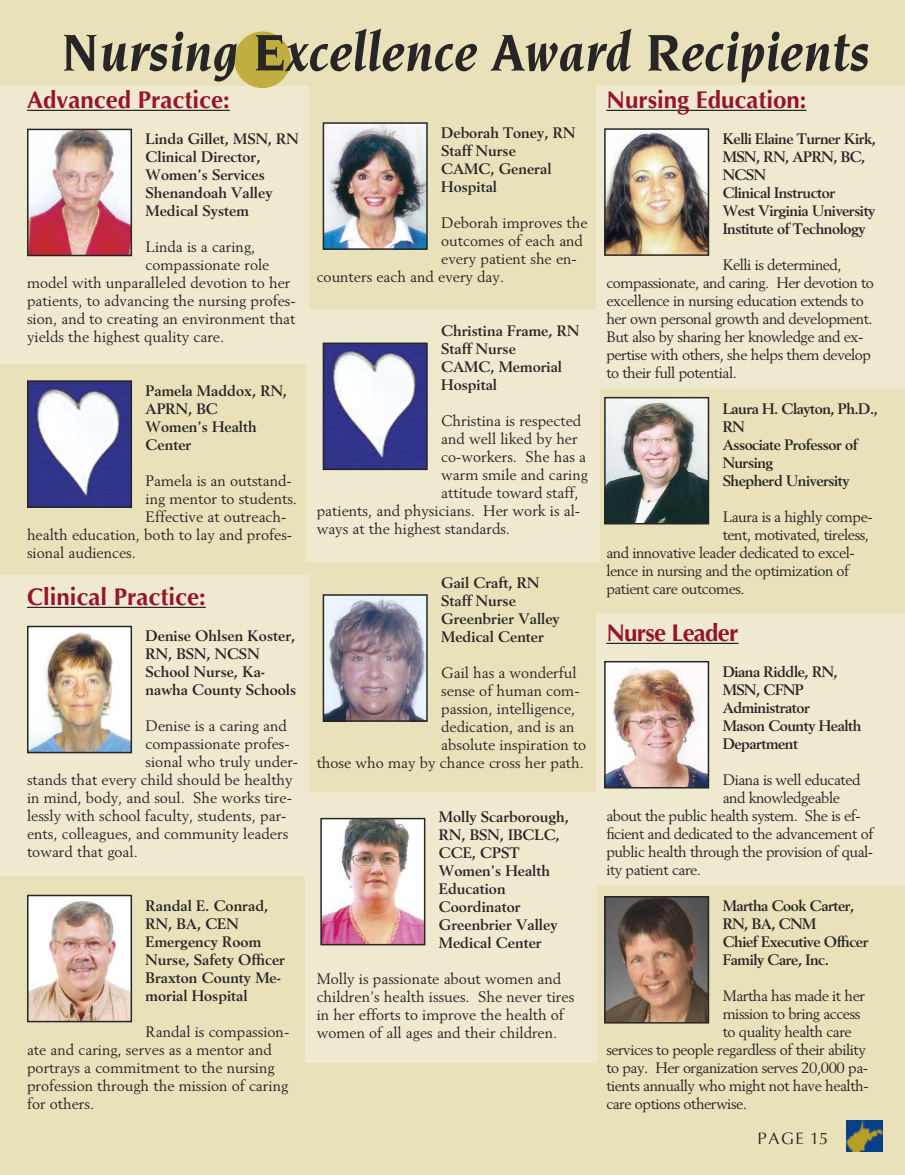
<style>
.page{position:relative;width:905px;height:1175px;background:#fff}
.page>*{position:absolute;margin:0;border:0;box-sizing:border-box;transform-origin:0 0}
.t1{font:italic 700 55.65px "Novarese";color:#272525;scale:.94 1}
.t2{font:700 24px "Optima";color:#96152c}
.t3{font:700 24px "Optima";letter-spacing:-.03em;color:#96152c}
.t4{font:16.5px "Optima";letter-spacing:.1em;color:#272525}
.t5{font:15px/18px "Berling";color:#272525}
.t6{font:15px/18px "Berling";letter-spacing:-.03em;color:#272525}
.t7{font:700 15px/18px "Berling";color:#272525}
.t8{font:700 15px/18px "Berling";letter-spacing:-.03em;color:#272525}
</style>
<div class="page">
<div style="left:0;top:0;width:904px;height:1174px;background:#e8e1ba"></div>
<div style="left:0;top:575px;width:308px;height:300px;background:#eee9cf"></div>
<div style="left:0;top:86px;width:308px;height:277px;background:#eee9cf"></div>
<div style="left:596px;top:86px;width:308px;height:303px;background:#eee9cf"></div>
<div style="left:596px;top:612px;width:308px;height:273px;background:#eee9cf"></div>
<div style="left:306px;top:792px;width:290px;height:270px;background:#eee9cf"></div>
<div style="left:306px;top:310px;width:293px;height:252px;background:#eee9cf"></div>
<div style="left:234px;top:32px;width:57px;height:56px;background:#c0af3e;border-radius:50%"></div>
<hr style="left:27px;top:110px;width:203px;height:1px;background:#272525">
<hr style="left:27px;top:607px;width:179px;height:1px;background:#272525">
<hr style="left:606px;top:110px;width:200px;height:1px;background:#272525">
<hr style="left:606px;top:643px;width:132px;height:1px;background:#272525">
<img style="left:30px;top:132px;width:99px;height:121px">
<div style="left:27px;top:129px;width:105px;height:127px;border:2px solid #272525"></div>
<img style="left:30px;top:383px;width:99px;height:122px">
<div style="left:27px;top:380px;width:105px;height:128px;border:2px solid #272525"></div>
<img style="left:30px;top:629px;width:99px;height:121px">
<div style="left:27px;top:626px;width:105px;height:127px;border:2px solid #272525"></div>
<img style="left:30px;top:897px;width:99px;height:122px">
<div style="left:27px;top:894px;width:105px;height:128px;border:2px solid #272525"></div>
<img style="left:325px;top:125px;width:100px;height:122px">
<div style="left:322px;top:122px;width:106px;height:128px;border:2px solid #272525"></div>
<img style="left:607px;top:131px;width:99px;height:122px">
<div style="left:604px;top:128px;width:105px;height:128px;border:2px solid #272525"></div>
<img style="left:607px;top:400px;width:99px;height:121px">
<div style="left:604px;top:397px;width:105px;height:127px;border:2px solid #272525"></div>
<img style="left:607px;top:664px;width:99px;height:121px">
<div style="left:604px;top:661px;width:105px;height:127px;border:2px solid #272525"></div>
<img style="left:607px;top:899px;width:99px;height:121px">
<div style="left:604px;top:896px;width:105px;height:127px;border:2px solid #272525"></div>
<img style="left:325px;top:345px;width:100px;height:122px">
<div style="left:322px;top:342px;width:106px;height:128px;border:2px solid #272525"></div>
<img style="left:325px;top:597px;width:100px;height:122px">
<div style="left:322px;top:594px;width:106px;height:128px;border:2px solid #272525"></div>
<img style="left:323px;top:821px;width:99px;height:121px">
<div style="left:320px;top:818px;width:105px;height:127px;border:2px solid #272525"></div>
<img style="left:846px;top:1120px;width:36px;height:31px">
<h1 class="t1" style="left:61px;top:29px;width:861px">Nursing Excellence Award Recipients</h1>
<h2 class="t2" style="left:27px;top:86px;width:204px">Advanced Practice:</h2>
<p class="t7" style="left:146px;top:131px;width:155px">Linda Gillet, MSN, RN<br>Clinical Director,<br>Women’s Services<br>Shenandoah Valley<br>Medical System</p>
<p class="t5" style="left:146px;top:239px;width:111px">Linda is a caring,</p>
<p class="t5" style="left:146px;top:257px;width:125px">compassionate role</p>
<p class="t5" style="left:27px;top:275px;width:265px">model with unparalleled devotion to her</p>
<p class="t5" style="left:27px;top:293px;width:270px">patients, to advancing the nursing profes-</p>
<p class="t5" style="left:27px;top:311px;width:270px">sion, and to creating an environment that</p>
<p class="t5" style="left:27px;top:329px;width:199px">yields the highest quality care.</p>
<p class="t7" style="left:146px;top:383px;width:143px">Pamela Maddox, RN,<br>APRN, BC<br>Women’s Health<br>Center</p>
<p class="t5" style="left:146px;top:473px;width:148px">Pamela is an outstand-</p>
<p class="t5" style="left:146px;top:491px;width:153px">ing mentor to students.</p>
<p class="t5" style="left:146px;top:509px;width:142px">Effective at outreach-</p>
<p class="t5" style="left:27px;top:527px;width:267px">health education, both to lay and profes-</p>
<p class="t5" style="left:27px;top:545px;width:110px">sional audiences.</p>
<h2 class="t2" style="left:27px;top:583px;width:180px">Clinical Practice:</h2>
<p class="t7" style="left:146px;top:628px;width:152px">Denise Ohlsen Koster,<br>RN, BSN, NCSN<br>School Nurse, Ka&shy;nawha County Schools</p>
<p class="t5" style="left:146px;top:717px;width:143px">Denise is a caring and</p>
<p class="t5" style="left:146px;top:735px;width:146px">compassionate profes-</p>
<p class="t5" style="left:146px;top:753px;width:154px">sional who truly under-</p>
<p class="t5" style="left:27px;top:771px;width:267px">stands that every child should be healthy</p>
<p class="t5" style="left:27px;top:789px;width:266px">in mind, body, and soul. She works tire-</p>
<p class="t5" style="left:27px;top:807px;width:261px">lessly with school faculty, students, par-</p>
<p class="t5" style="left:27px;top:825px;width:263px">ents, colleagues, and community leaders</p>
<p class="t5" style="left:27px;top:843px;width:112px">toward that goal.</p>
<p class="t7" style="left:146px;top:898px;width:141px">Randal E. Conrad,<br>RN, BA, CEN<br>Emergency Room<br>Nurse, Safety Officer<br>Braxton County Me&shy;morial Hospital</p>
<p class="t5" style="left:27px;top:1023px;width:264px;text-indent:118px">Randal is compassion&shy;ate and caring, serves as a mentor and portrays a commitment to the nursing profession through the mission of caring for others.</p>
<h2 class="t2" style="left:606px;top:86px;width:202px">Nursing Education:</h2>
<p class="t8" style="left:722px;top:131px;width:155px">Kelli Elaine Turner Kirk,<br>MSN, RN, APRN, BC,<br>NCSN<br>Clinical Instructor<br>West Virginia University<br>Institute of Technology</p>
<p class="t6" style="left:606px;top:257px;width:269px;text-indent:116px">Kelli is determined, compassionate, and caring. Her devotion to excellence in nursing education extends to her own personal growth and development.<br>But also by sharing her knowledge and ex&shy;pertise with others, she helps them develop to their full potential.</p>
<p class="t8" style="left:722px;top:401px;width:157px">Laura H. Clayton, Ph.D.,<br>RN<br>Associate Professor of<br>Nursing<br>Shepherd University</p>
<p class="t6" style="left:722px;top:509px;width:151px">Laura is a highly compe-</p>
<p class="t6" style="left:722px;top:527px;width:148px">tent, motivated, tireless,</p>
<p class="t6" style="left:606px;top:545px;width:250px">and innovative leader dedicated to excel-</p>
<p class="t6" style="left:606px;top:563px;width:244px">lence in nursing and the optimization of</p>
<p class="t6" style="left:606px;top:581px;width:140px">patient care outcomes.</p>
<h2 class="t3" style="left:606px;top:619px;width:134px">Nurse Leader</h2>
<p class="t8" style="left:722px;top:664px;width:140px">Diana Riddle, RN,<br>MSN, CFNP<br>Administrator<br>Mason County Health<br>Department</p>
<p class="t6" style="left:722px;top:771px;width:139px">Diana is well educated</p>
<p class="t6" style="left:722px;top:789px;width:119px">and knowledgeable</p>
<p class="t6" style="left:606px;top:807px;width:256px">about the public health system. She is ef-</p>
<p class="t6" style="left:606px;top:825px;width:268px">ficient and dedicated to the advancement of</p>
<p class="t6" style="left:606px;top:843px;width:268px">public health through the provision of qual-</p>
<p class="t6" style="left:606px;top:861px;width:96px">ity patient care.</p>
<p class="t8" style="left:722px;top:898px;width:147px">Martha Cook Carter,<br>RN, BA, CNM<br>Chief Executive Officer<br>Family Care, Inc.</p>
<p class="t6" style="left:722px;top:987px;width:144px">Martha has made it her</p>
<p class="t6" style="left:722px;top:1005px;width:139px">mission to bring access</p>
<p class="t6" style="left:722px;top:1023px;width:130px">to quality health care</p>
<p class="t6" style="left:606px;top:1041px;width:261px">services to people regardless of their ability</p>
<p class="t6" style="left:606px;top:1059px;width:263px">to pay. Her organization serves 20,000 pa-</p>
<p class="t6" style="left:606px;top:1077px;width:264px">tients annually who might not have health-</p>
<p class="t6" style="left:606px;top:1095px;width:142px">care options otherwise.</p>
<p class="t4" style="left:757px;top:1129px;width:72px">PAGE 15</p>
<p class="t7" style="left:441px;top:124px;width:135px">Deborah Toney, RN<br>Staff Nurse<br>CAMC, General<br>Hospital</p>
<p class="t5" style="left:441px;top:214px;width:148px">Deborah improves the</p>
<p class="t5" style="left:441px;top:232px;width:143px">outcomes of each and</p>
<p class="t5" style="left:441px;top:250px;width:137px">every patient she en-</p>
<p class="t5" style="left:316px;top:268px;width:189px">counters each and every day.</p>
<p class="t7" style="left:441px;top:322px;width:140px">Christina Frame, RN<br>Staff Nurse<br>CAMC, Memorial<br>Hospital</p>
<p class="t5" style="left:441px;top:412px;width:141px">Christina is respected</p>
<p class="t5" style="left:441px;top:430px;width:138px">and well liked by her</p>
<p class="t5" style="left:441px;top:448px;width:146px">co-workers. She has a</p>
<p class="t5" style="left:441px;top:466px;width:148px">warm smile and caring</p>
<p class="t5" style="left:441px;top:484px;width:139px">attitude toward staff,</p>
<p class="t5" style="left:316px;top:502px;width:265px">patients, and physicians. Her work is al-</p>
<p class="t5" style="left:316px;top:520px;width:195px">ways at the highest standards.</p>
<p class="t7" style="left:441px;top:574px;width:120px">Gail Craft, RN<br>Staff Nurse<br>Greenbrier Valley<br>Medical Center</p>
<p class="t5" style="left:441px;top:664px;width:137px">Gail has a wonderful</p>
<p class="t5" style="left:441px;top:682px;width:140px">sense of human com-</p>
<p class="t5" style="left:441px;top:700px;width:136px">passion, intelligence,</p>
<p class="t5" style="left:441px;top:718px;width:135px">dedication, and is an</p>
<p class="t5" style="left:441px;top:736px;width:147px">absolute inspiration to</p>
<p class="t5" style="left:316px;top:754px;width:269px">those who may by chance cross her path.</p>
<p class="t7" style="left:439px;top:808px;width:132px">Molly Scarborough,<br>RN, BSN, IBCLC,<br>CCE, CPST<br>Women’s Health<br>Education<br>Coordinator<br>Greenbrier Valley<br>Medical Center</p>
<p class="t5" style="left:317px;top:970px;width:259px">Molly is passionate about women and children’s health issues. She never tires in her efforts to improve the health of women of all ages and their children.</p>
</div>
